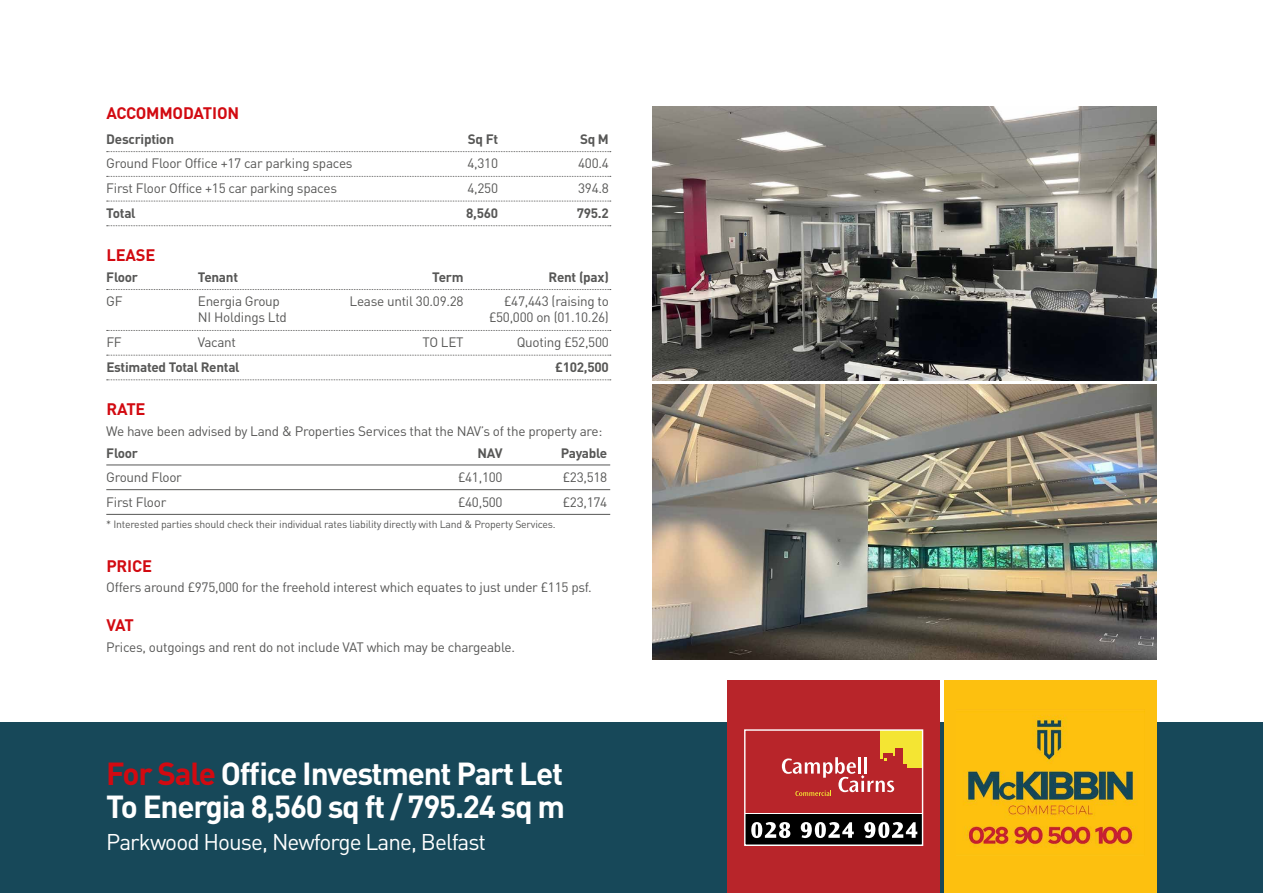
<style>
.page{position:relative;width:1263px;height:893px;background:#fff}
.page>*{position:absolute;margin:0;border:0;box-sizing:border-box;transform-origin:0 0}
.t1{font:700 31.5px/33px "DIN Pro";letter-spacing:-.04em;color:#fff}
.t2{font:22.5px "DIN Pro";letter-spacing:-.04em;color:#fff}
.t3{font:700 16.5px "DIN Pro";letter-spacing:-.01em;color:#d20a11}
.t4{font:13.5px "DIN Pro";letter-spacing:-.02em;color:#575756}
.t5{font:700 13.5px "DIN Pro";letter-spacing:-.02em;color:#575756}
.t6{font:10.5px "DIN Pro";letter-spacing:-.02em;color:#575756}
.s1{color:#d20a11}
</style>
<div class="page">
<div style="left:0;top:723px;width:1263px;height:170px;background:#174859"></div>
<img style="left:653px;top:106px;width:504px;height:275px">
<img style="left:653px;top:385px;width:504px;height:274px">
<svg style="left:107px;top:151px;width:504px;height:1px"></svg>
<svg style="left:107px;top:176px;width:504px;height:1px"></svg>
<svg style="left:107px;top:201px;width:504px;height:1px"></svg>
<svg style="left:107px;top:225px;width:504px;height:1px"></svg>
<svg style="left:107px;top:289px;width:504px;height:1px"></svg>
<svg style="left:107px;top:330px;width:504px;height:1px"></svg>
<svg style="left:107px;top:355px;width:504px;height:1px"></svg>
<svg style="left:107px;top:379px;width:504px;height:1px"></svg>
<hr style="left:106px;top:465px;width:504px;height:1px;background:#575756">
<hr style="left:106px;top:489px;width:504px;height:1px;background:#575756">
<hr style="left:106px;top:514px;width:504px;height:1px;background:#575756">
<div style="left:944px;top:680px;width:213px;height:213px;background:#fdc00f"></div>
<div style="left:727px;top:680px;width:213px;height:213px;background:#b8252a"></div>
<div style="left:880px;top:730px;width:42px;height:29px;background:#f4e533"></div>
<div style="left:903px;top:753px;width:19px;height:15px;background:#f4e533"></div>
<div style="left:895px;top:748px;width:8px;height:21px;background:#b8252a"></div>
<div style="left:883px;top:753px;width:10px;height:9px;background:#b8252a"></div>
<div style="left:896px;top:764px;width:10px;height:7px;background:#b8252a"></div>
<div style="left:890px;top:756px;width:9px;height:9px;background:#b8252a"></div>
<svg style="left:782px;top:757px;width:112px;height:39px"></svg>
<div style="left:746px;top:815px;width:176px;height:30px;background:#000"></div>
<svg style="left:751px;top:822px;width:39px;height:16px"></svg>
<svg style="left:801px;top:822px;width:53px;height:16px"></svg>
<svg style="left:864px;top:822px;width:53px;height:16px"></svg>
<div style="left:744px;top:729px;width:179px;height:117px;border:1px solid #fff"></div>
<img style="left:965px;top:715px;width:171px;height:131px">
<p class="t3" style="left:106px;top:102px;width:134px">ACCOMMODATION</p>
<p class="t5" style="left:106px;top:130px;width:69px">Description</p>
<p class="t5" style="left:468px;top:130px;width:32px">Sq Ft</p>
<p class="t5" style="left:580px;top:130px;width:30px">Sq M</p>
<p class="t4" style="left:106px;top:154px;width:248px">Ground Floor Office +17 car parking spaces</p>
<p class="t4" style="left:467px;top:154px;width:32px">4,310</p>
<p class="t4" style="left:578px;top:154px;width:32px">400.4</p>
<p class="t4" style="left:106px;top:179px;width:232px">First Floor Office +15 car parking spaces</p>
<p class="t4" style="left:467px;top:179px;width:32px">4,250</p>
<p class="t4" style="left:578px;top:179px;width:32px">394.8</p>
<p class="t5" style="left:106px;top:204px;width:31px">Total</p>
<p class="t5" style="left:466px;top:204px;width:34px">8,560</p>
<p class="t5" style="left:577px;top:204px;width:34px">795.2</p>
<p class="t3" style="left:106px;top:244px;width:51px">LEASE</p>
<p class="t5" style="left:106px;top:267px;width:33px">Floor</p>
<p class="t5" style="left:198px;top:267px;width:42px">Tenant</p>
<p class="t5" style="left:432px;top:267px;width:33px">Term</p>
<p class="t5" style="left:548px;top:267px;width:62px">Rent (pax)</p>
<p class="t4" style="left:106px;top:292px;width:18px">GF</p>
<p class="t4" style="left:198px;top:292px;width:84px">Energia Group</p>
<p class="t4" style="left:350px;top:292px;width:116px">Lease until 30.09.28</p>
<p class="t4" style="left:504px;top:292px;width:106px">£47,443 (raising to</p>
<p class="t4" style="left:198px;top:308px;width:91px">NI Holdings Ltd</p>
<p class="t4" style="left:489px;top:308px;width:121px">£50,000 on (01.10.26)</p>
<p class="t4" style="left:106px;top:333px;width:17px">FF</p>
<p class="t4" style="left:198px;top:333px;width:40px">Vacant</p>
<p class="t4" style="left:422px;top:333px;width:43px">TO LET</p>
<p class="t4" style="left:517px;top:333px;width:94px">Quoting £52,500</p>
<p class="t5" style="left:106px;top:358px;width:135px">Estimated Total Rental</p>
<p class="t5" style="left:555px;top:358px;width:55px">£102,500</p>
<p class="t3" style="left:106px;top:398px;width:41px">RATE</p>
<p class="t4" style="left:106px;top:421px;width:498px">We have been advised by Land &amp; Properties Services that the NAV’s of the property are:</p>
<p class="t5" style="left:106px;top:444px;width:33px">Floor</p>
<p class="t5" style="left:478px;top:444px;width:27px">NAV</p>
<p class="t5" style="left:561px;top:444px;width:48px">Payable</p>
<p class="t4" style="left:106px;top:468px;width:77px">Ground Floor</p>
<p class="t4" style="left:458px;top:468px;width:46px">£41,100</p>
<p class="t4" style="left:563px;top:468px;width:46px">£23,518</p>
<p class="t4" style="left:106px;top:493px;width:62px">First Floor</p>
<p class="t4" style="left:458px;top:493px;width:46px">£40,500</p>
<p class="t4" style="left:563px;top:493px;width:46px">£23,174</p>
<p class="t6" style="left:106px;top:517px;width:451px">* Interested parties should check their individual rates liability directly with Land &amp; Property Services.</p>
<p class="t3" style="left:106px;top:554px;width:47px">PRICE</p>
<p class="t4" style="left:106px;top:578px;width:487px">Offers around £975,000 for the freehold interest which equates to just under £115 psf.</p>
<p class="t3" style="left:106px;top:614px;width:29px">VAT</p>
<p class="t4" style="left:106px;top:637px;width:410px">Prices, outgoings and rent do not include VAT which may be chargeable.</p>
<h1 class="t1" style="left:106px;top:756px;width:460px"><span class="s1">For Sale</span> Office Investment Part Let<br>To Energia 8,560 sq ft / 795.24 sq m</h1>
<h2 class="t2" style="left:106px;top:826px;width:381px">Parkwood House, Newforge Lane, Belfast</h2>
</div>
